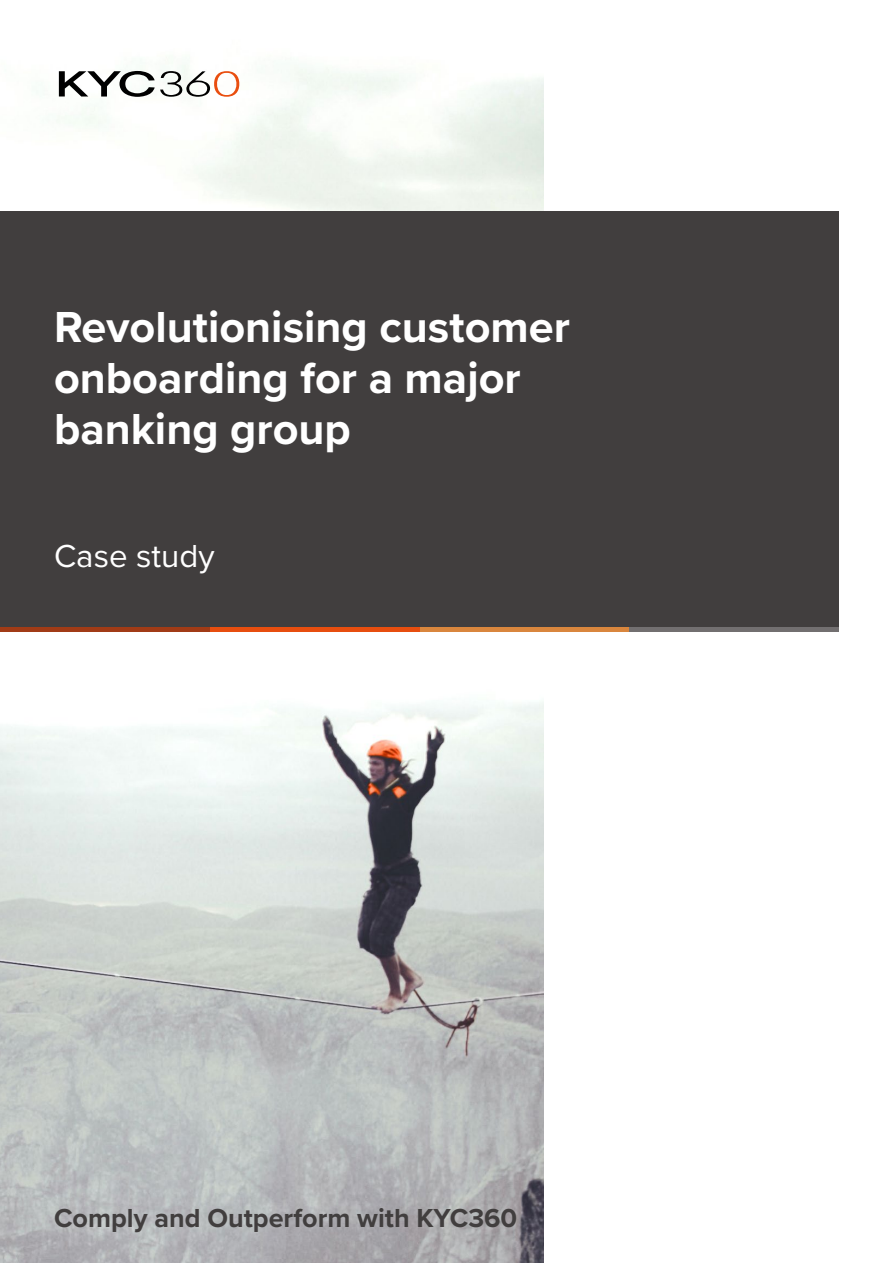
<style>
.page{position:relative;width:893px;height:1263px;background:#fff}
.page>*{position:absolute;margin:0;border:0;box-sizing:border-box;transform-origin:0 0}
.t1{font:700 45px/51px "Proxima Nova";color:#fff}
.t2{font:33px "Proxima Nova";color:#fff}
.t3{font:700 27px "Proxima Nova";color:#413e3e}
</style>
<div class="page">
<img style="left:0;top:631px;width:543px;height:632px">
<div style="left:0;top:211px;width:839px;height:420px;background:#413e3e"></div>
<hr style="left:419px;top:627px;width:212px;height:4px;background:#d9863d">
<hr style="left:210px;top:627px;width:209px;height:4px;background:#e74e0f">
<hr style="left:0;top:627px;width:210px;height:4px;background:#a13b16">
<hr style="left:629px;top:627px;width:210px;height:4px;background:#726f70">
<svg style="left:59px;top:71px;width:180px;height:26px"></svg>
<p class="t1" style="left:54px;top:300px;width:517px">Revolutionising customer onboarding for a major banking group</p>
<p class="t2" style="left:54px;top:531px;width:162px">Case study</p>
<p class="t3" style="left:54px;top:1198px;width:465px">Comply and Outperform with KYC360</p>
</div>
